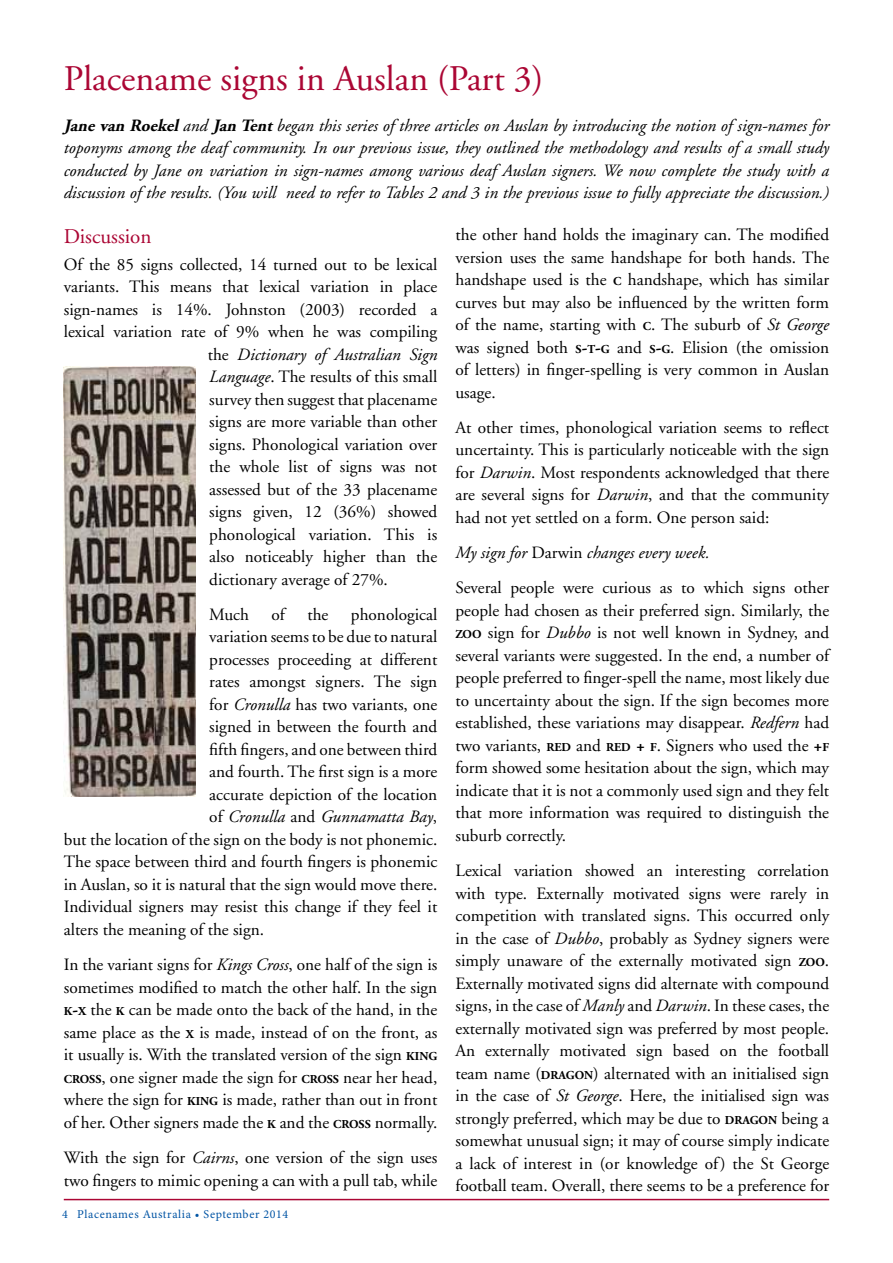
<style>
.page{position:relative;width:893px;height:1263px;background:#fff}
.page>*{position:absolute;margin:0;border:0;box-sizing:border-box;transform-origin:0 0}
.t1{font:36px "Adobe Garamond";color:#ab0634}
.t2{font:21px "Adobe Garamond";color:#ab0634}
.t3{font:17.25px/22.5px "Adobe Garamond";color:#000;text-align:justify}
.t4{font:italic 17.25px/22.5px "Adobe Garamond";color:#000;text-align:justify}
.t5{font:12px "Minion Pro";letter-spacing:.05em;color:#0054a4}
.s1{font-weight:700}
.s2{font-style:normal}
.s3{font-style:italic}
.s4{font-weight:700;font-size:12.15px}
.s5{font-style:inherit}
</style>
<div class="page">
<hr style="left:64px;top:1199px;width:765px;height:1px;background:#ab0634">
<img style="left:64px;top:367px;width:131px;height:429px">
<h1 class="t1" style="left:64px;top:59px;width:481px">Placename signs in Auslan (Part 3)</h1>
<p class="t4" style="left:64px;top:114px;width:767px"><span class="s1">Janevan Roekel</span>and <span class="s1">Jan Tent</span>began this series of three articles on Auslan by introducing the notion of sign-names for toponyms among the deaf community. In our previous issue, they outlined the methodology and results of a small study conducted by Jane on variation in sign-names among various deaf Auslan signers. We now complete the study with a discussion of the results. (You will need to refer to Tables 2 and 3 in the previous issue to fully appreciate the discussion.)</p>
<p class="t2" style="left:64px;top:225px;width:89px">Discussion</p>
<p class="t3" style="left:64px;top:253px;width:375px">Of the 85 signs collected, 14 turned out to be lexical</p>
<p class="t3" style="left:64px;top:276px;width:375px">variants. This means that lexical variation in place</p>
<p class="t3" style="left:64px;top:298px;width:375px">sign-names is 14%. Johnston (2003) recorded a</p>
<p class="t3" style="left:64px;top:321px;width:375px">lexical variation rate of 9% when he was compiling</p>
<p class="t4" style="left:208px;top:343px;width:231px"><span class="s2">the</span> Dictionary of Australian Sign</p>
<p class="t3" style="left:209px;top:366px;width:230px"><span class="s3">Language</span>. The results of this small</p>
<p class="t3" style="left:209px;top:388px;width:229px">survey then suggest that placename</p>
<p class="t3" style="left:209px;top:411px;width:229px">signs are more variable than other</p>
<p class="t3" style="left:209px;top:433px;width:229px">signs. Phonological variation over</p>
<p class="t3" style="left:209px;top:456px;width:229px">the whole list of signs was not</p>
<p class="t3" style="left:209px;top:478px;width:229px">assessed but of the 33 placename</p>
<p class="t3" style="left:209px;top:501px;width:229px">signs given, 12 (36%) showed</p>
<p class="t3" style="left:209px;top:523px;width:230px">phonological variation. This is</p>
<p class="t3" style="left:209px;top:546px;width:230px">also noticeably higher than the</p>
<p class="t3" style="left:209px;top:568px;width:180px">dictionary average of 27%.</p>
<p class="t3" style="left:209px;top:603px;width:41px">Much</p>
<p class="t3" style="left:272px;top:603px;width:15px">of</p>
<p class="t3" style="left:307px;top:603px;width:23px">the</p>
<p class="t3" style="left:351px;top:603px;width:88px">phonological</p>
<p class="t3" style="left:209px;top:626px;width:230px">variation seems to be due to natural</p>
<p class="t3" style="left:209px;top:648px;width:229px">processes proceeding at different</p>
<p class="t3" style="left:209px;top:671px;width:229px">rates amongst signers. The sign</p>
<p class="t3" style="left:209px;top:693px;width:229px">for <span class="s3">Cronulla</span> has two variants, one</p>
<p class="t3" style="left:209px;top:716px;width:230px">signed in between the fourth and</p>
<p class="t3" style="left:209px;top:738px;width:230px">fifth fingers, and one between third</p>
<p class="t3" style="left:209px;top:761px;width:229px">and fourth. The first sign is a more</p>
<p class="t3" style="left:209px;top:783px;width:229px">accurate depiction of the location</p>
<p class="t4" style="left:209px;top:806px;width:229px"><span class="s2">of</span> Cronulla <span class="s2">and</span> Gunnamatta Bay<span class="s2">,</span></p>
<p class="t3" style="left:64px;top:828px;width:375px">but the location of the sign on the body is not phonemic.</p>
<p class="t3" style="left:64px;top:851px;width:375px">The space between third and fourth fingers is phonemic</p>
<p class="t3" style="left:64px;top:873px;width:375px">in Auslan, so it is natural that the sign would move there.</p>
<p class="t3" style="left:64px;top:896px;width:375px">Individual signers may resist this change if they feel it</p>
<p class="t3" style="left:64px;top:918px;width:202px">alters the meaning of the sign.</p>
<p class="t3" style="left:64px;top:954px;width:375px">In the variant signs for <span class="s3">Kings Cross</span>, one half of the sign is sometimes modified to match the other half. In the sign <span class="s4">K</span><span class="s1">-</span><span class="s4">X</span> the <span class="s4">K</span> can be made onto the back of the hand, in the same place as the <span class="s4">X</span> is made, instead of on the front, as it usually is. With the translated version of the sign <span class="s4">KING CROSS</span>, one signer made the sign for <span class="s4">CROSS</span> near her head, where the sign for <span class="s4">KING</span> is made, rather than out in front of her. Other signers made the <span class="s4">K</span> and the <span class="s4">CROSS</span> normally.</p>
<p class="t3" style="left:64px;top:1147px;width:375px">With the sign for <span class="s3">Cairns</span>, one version of the sign uses two fingers to mimic opening a can with a pull tab, while</p>
<p class="t5" style="left:62px;top:1206px;width:228px">4 Placenames Australia • September 2014</p>
<p class="t3" style="left:455px;top:224px;width:375px">the other hand holds the imaginary can. The modified version uses the same handshape for both hands. The handshape used is the <span class="s4">C</span> handshape, which has similar curves but may also be influenced by the written form of the name, starting with <span class="s4">C</span>. The suburb of <span class="s3">St George </span>was signed both <span class="s4">S</span><span class="s1">-</span><span class="s4">T</span><span class="s1">-</span><span class="s4">G</span> and <span class="s4">S</span><span class="s1">-</span><span class="s4">G</span>. Elision (the omission of letters) in finger-spelling is very common in Auslan usage.</p>
<p class="t3" style="left:455px;top:417px;width:375px">At other times, phonological variation seems to reflect uncertainty. This is particularly noticeable with the sign for <span class="s3">Darwin</span>. Most respondents acknowledged that there are several signs for <span class="s3">Darwin</span>, and that the community had not yet settled on a form. One person said:</p>
<p class="t3" style="left:455px;top:535px;width:375px;line-height:35.2px"><span class="s3">My sign for</span> Darwin <span class="s3">changes every week.<br></span>Several people were curious as to which signs other</p>
<p class="t3" style="left:455px;top:600px;width:375px">people had chosen as their preferred sign. Similarly, the <span class="s4">ZOO</span> sign for <span class="s3">Dubbo</span> is not well known in Sydney, and several variants were suggested. In the end, a number of people preferred to finger-spell the name, most likely due to uncertainty about the sign. If the sign becomes more established, these variations may disappear. <span class="s3">Redfern</span> had two variants, <span class="s4">RED</span> and <span class="s4">RED</span> <span class="s1">+</span> <span class="s4">F</span><span class="s5">.</span> Signers who used the <span class="s1">+</span><span class="s4">F </span>form showed some hesitation about the sign, which may indicate that it is not a commonly used sign and they felt that more information was required to distinguish the suburb correctly.</p>
<p class="t3" style="left:455px;top:860px;width:375px">Lexical variation showed an interesting correlation with type. Externally motivated signs were rarely in competition with translated signs. This occurred only in the case of <span class="s3">Dubbo</span>, probably as Sydney signers were simply unaware of the externally motivated sign <span class="s4">ZOO</span>.<br>Externally motivated signs did alternate with compound signs, in the case of <span class="s3">Manly</span> and <span class="s3">Darwin</span>. In these cases, the externally motivated sign was preferred by most people.<br>An externally motivated sign based on the football team name (<span class="s4">DRAGON</span>) alternated with an initialised sign in the case of <span class="s3">St George</span>. Here, the initialised sign was strongly preferred, which may be due to <span class="s4">DRAGON</span> being a somewhat unusual sign; it may of course simply indicate a lack of interest in (or knowledge of) the St George football team. Overall, there seems to be a preference for</p>
</div>
